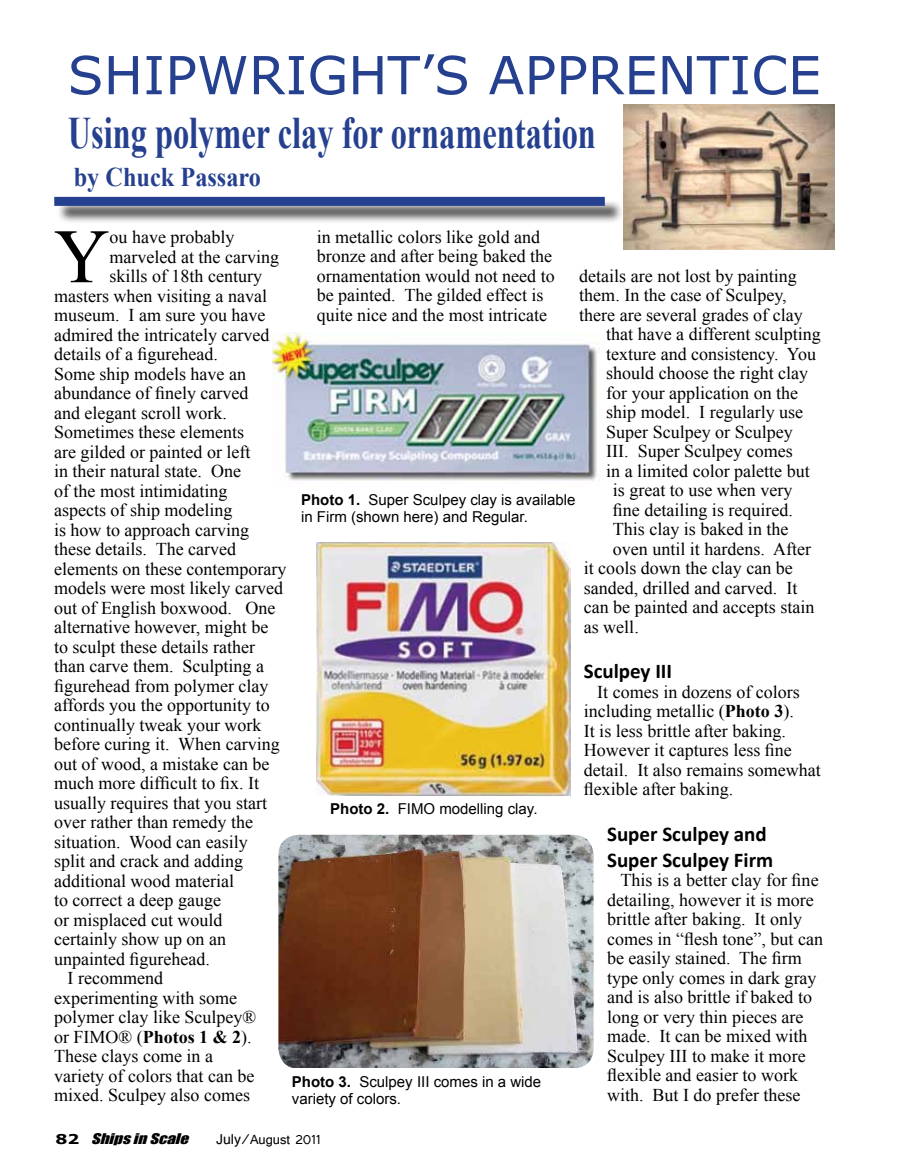
<style>
.page{position:relative;width:905px;height:1175px;background:#fff}
.page>*{position:absolute;margin:0;border:0;box-sizing:border-box;transform-origin:0 0}
.t1{font:76.95px "Times New Roman";color:#000}
.t2{font:52.5px "Verdana";color:#25408f}
.t3{font:700 45px "Times New Roman";color:#25408f;scale:.72 1}
.t4{font:700 27px "Times New Roman";color:#25408f;scale:.9 1}
.t5{font:700 21px/25.2px "Calibri";color:#000}
.t6{font:18px/19.5px "Times New Roman";color:#000}
.t7{font:15px/16.5px "Arial";color:#000}
.t8{font:italic 13.5px "Impact";color:#000;scale:1.25 1}
.s1{font-weight:700}
.s2{font-family:"Verdana";font-weight:700;font-style:normal}
.s3{font-family:"Tunga";font-style:normal;font-size:18px}
.s4{font-family:"Tunga";font-style:normal;font-size:16.5px}
</style>
<div class="page">
<div style="left:56px;top:199px;width:567px;height:25px;background:#000;opacity:.75"></div>
<div style="left:54px;top:197px;width:550px;height:9px;background:#25408f"></div>
<img style="left:623px;top:105px;width:211px;height:144px">
<img style="left:278px;top:834px;width:315px;height:234px">
<img style="left:316px;top:542px;width:254px;height:254px">
<img style="left:272px;top:332px;width:327px;height:149px">
<h2 class="t2" style="left:68px;top:39px;width:755px">SHIPWRIGHT’S APPRENTICE</h2>
<h3 class="t3" style="left:68px;top:102px;width:735px">Using polymer clay for ornamentation</h3>
<h3 class="t4" style="left:74px;top:158px;width:210px">by Chuck Passaro</h3>
<h1 class="t1" style="left:54px;top:205px;width:57px">Y</h1>
<p class="t6" style="left:110px;top:227px;width:126px">ou have probably</p>
<p class="t6" style="left:317px;top:227px;width:239px">in metallic colors like gold and bronze and after being baked the ornamentation would not need to be painted. The gilded effect is quite nice and the most intricate</p>
<p class="t6" style="left:110px;top:247px;width:171px">marveled at the carving</p>
<p class="t6" style="left:110px;top:266px;width:154px">skills of 18th century</p>
<p class="t6" style="left:54px;top:286px;width:214px">masters when visiting a naval</p>
<p class="t6" style="left:54px;top:305px;width:213px">museum. I am sure you have</p>
<p class="t6" style="left:54px;top:325px;width:217px">admired the intricately carved</p>
<p class="t6" style="left:54px;top:344px;width:165px">details of a figurehead.</p>
<p class="t6" style="left:54px;top:364px;width:193px">Some ship models have an</p>
<p class="t6" style="left:54px;top:383px;width:196px">abundance of finely carved</p>
<p class="t6" style="left:54px;top:403px;width:174px">and elegant scroll work.</p>
<p class="t6" style="left:54px;top:422px;width:191px">Sometimes these elements</p>
<p class="t6" style="left:54px;top:442px;width:198px">are gilded or painted or left</p>
<p class="t6" style="left:54px;top:461px;width:188px">in their natural state. One</p>
<p class="t6" style="left:54px;top:480px;width:175px">of the most intimidating</p>
<p class="t6" style="left:54px;top:500px;width:180px">aspects of ship modeling</p>
<p class="t6" style="left:54px;top:519px;width:196px">is how to approach carving</p>
<p class="t6" style="left:54px;top:539px;width:184px">these details. The carved</p>
<p class="t6" style="left:54px;top:558px;width:234px">elements on these contemporary</p>
<p class="t6" style="left:54px;top:578px;width:230px">models were most likely carved</p>
<p class="t6" style="left:54px;top:597px;width:223px">out of English boxwood. One</p>
<p class="t6" style="left:54px;top:617px;width:216px">alternative however, might be</p>
<p class="t6" style="left:54px;top:636px;width:202px">to sculpt these details rather</p>
<p class="t6" style="left:54px;top:656px;width:211px">than carve them. Sculpting a</p>
<p class="t6" style="left:54px;top:675px;width:216px">figurehead from polymer clay</p>
<p class="t6" style="left:54px;top:695px;width:217px">affords you the opportunity to</p>
<p class="t6" style="left:54px;top:714px;width:209px">continually tweak your work</p>
<p class="t6" style="left:54px;top:734px;width:227px">before curing it. When carving</p>
<p class="t6" style="left:54px;top:753px;width:217px">out of wood, a mistake can be</p>
<p class="t6" style="left:54px;top:773px;width:207px">much more difficult to fix. It</p>
<p class="t6" style="left:54px;top:792px;width:214px">usually requires that you start</p>
<p class="t6" style="left:54px;top:812px;width:200px">over rather than remedy the</p>
<p class="t6" style="left:54px;top:831px;width:195px">situation. Wood can easily</p>
<p class="t6" style="left:54px;top:851px;width:190px">split and crack and adding</p>
<p class="t6" style="left:54px;top:870px;width:181px">additional wood material</p>
<p class="t6" style="left:54px;top:890px;width:168px">to correct a deep gauge</p>
<p class="t6" style="left:54px;top:909px;width:170px">or misplaced cut would</p>
<p class="t6" style="left:54px;top:929px;width:173px">certainly show up on an</p>
<p class="t6" style="left:54px;top:948px;width:157px">unpainted figurehead.</p>
<p class="t6" style="left:68px;top:968px;width:97px">I recommend</p>
<p class="t6" style="left:54px;top:987px;width:184px">experimenting with some</p>
<p class="t6" style="left:54px;top:1007px;width:204px">polymer clay like Sculpey®</p>
<p class="t6" style="left:54px;top:1026px;width:199px">or FIMO® (<span class="s1">Photos 1 &amp; 2</span>).</p>
<p class="t6" style="left:54px;top:1046px;width:160px">These clays come in a</p>
<p class="t6" style="left:54px;top:1065px;width:202px">variety of colors that can be</p>
<p class="t6" style="left:54px;top:1085px;width:197px">mixed. Sculpey also comes</p>
<p class="t6" style="left:579px;top:266px;width:219px">details are not lost by painting</p>
<p class="t6" style="left:579px;top:285px;width:209px">them. In the case of Sculpey,</p>
<p class="t6" style="left:579px;top:305px;width:225px">there are several grades of clay</p>
<p class="t6" style="left:606px;top:324px;width:216px">that have a different sculpting</p>
<p class="t6" style="left:606px;top:344px;width:211px">texture and consistency. You</p>
<p class="t6" style="left:606px;top:363px;width:203px">should choose the right clay</p>
<p class="t6" style="left:606px;top:383px;width:193px">for your application on the</p>
<p class="t6" style="left:606px;top:402px;width:198px">ship model. I regularly use</p>
<p class="t6" style="left:606px;top:422px;width:188px">Super Sculpey or Sculpey</p>
<p class="t6" style="left:606px;top:441px;width:188px">III. Super Sculpey comes</p>
<p class="t6" style="left:606px;top:461px;width:205px">in a limited color palette but</p>
<p class="t6" style="left:613px;top:480px;width:181px">is great to use when very</p>
<p class="t6" style="left:613px;top:500px;width:181px">fine detailing is required.</p>
<p class="t6" style="left:613px;top:519px;width:177px">This clay is baked in the</p>
<p class="t6" style="left:613px;top:539px;width:199px">oven until it hardens. After</p>
<p class="t6" style="left:583px;top:558px;width:210px">it cools down the clay can be</p>
<p class="t6" style="left:583px;top:578px;width:215px">sanded, drilled and carved. It</p>
<p class="t6" style="left:583px;top:597px;width:232px">can be painted and accepts stain</p>
<p class="t6" style="left:583px;top:617px;width:56px">as well.</p>
<p class="t5" style="left:584px;top:658px;width:90px">Sculpey III</p>
<p class="t6" style="left:584px;top:681px;width:238px;text-indent:14px">It comes in dozens of colors including metallic (<span class="s1">Photo 3</span>).<br>It is less brittle after baking.<br>However it captures less fine detail. It also remains somewhat flexible after baking.</p>
<p class="t5" style="left:607px;top:821px;width:168px">Super Sculpey and<br>Super Sculpey Firm</p>
<p class="t6" style="left:607px;top:870px;width:217px;text-indent:14px">This is a better clay for fine detailing, however it is more brittle after baking. It only comes in “flesh tone”, but can be easily stained. The firm type only comes in dark gray and is also brittle if baked to long or very thin pieces are made. It can be mixed with<br>Sculpey III to make it more flexible and easier to work with. But I do prefer these</p>
<p class="t7" style="left:301px;top:492px;width:276px"><span class="s1">Photo 1.</span> Super Sculpey clay is available in Firm (shown here) and Regular.</p>
<p class="t7" style="left:330px;top:801px;width:209px"><span class="s1">Photo 2.</span> FIMO modelling clay.</p>
<p class="t7" style="left:292px;top:1073px;width:251px"><span class="s1">Photo 3.</span> Sculpey III comes in a wide variety of colors.</p>
<p class="t8" style="left:56px;top:1128px;width:213px"><span class="s2">82</span> ShipsinScale <span class="s3">July/</span><span class="s4">August 2011</span></p>
</div>
